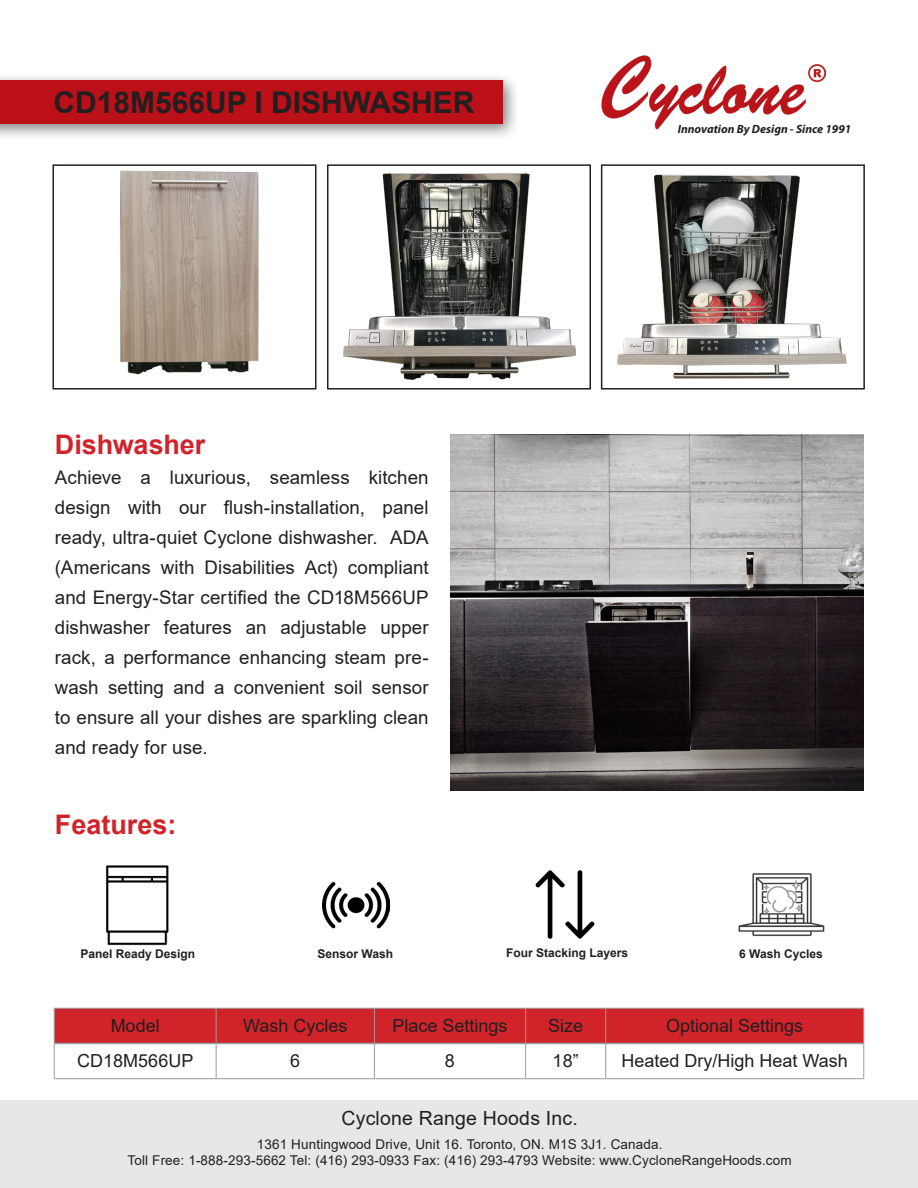
<style>
.page{position:relative;width:918px;height:1188px;background:#fff}
.page>*{position:absolute;margin:0;border:0;box-sizing:border-box;transform-origin:0 0}
.t1{font:700 30px "Arial";color:#231f20}
.Paragraph_Style_1{font:700 27px "Arial";color:#d1232a}
.t2{font:19.5px "Arial";letter-spacing:.01em;color:#231f20}
.Paragraph_Style_1-2{font:18.75px/30px "Arial";letter-spacing:.005em;color:#231f20;text-align:justify}
.t3{font:18px "Arial";color:#231f20}
.t4{font:13.5px/16.2px "Arial";letter-spacing:.01em;color:#231f20;text-align:center}
.t5{font:700 12px "Arial";color:#231f20}
.t6{font:italic 700 12px "Myriad Pro";color:#231f20}
</style>
<div class="page">
<div style="left:0;top:71px;width:520px;height:71px;background:#231f20;opacity:.58"></div>
<div style="left:0;top:80px;width:502px;height:44px;background:#bb1018"></div>
<img style="left:450px;top:435px;width:414px;height:356px">
<img style="left:106px;top:865px;width:63px;height:80px">
<div style="left:0;top:1101px;width:918px;height:87px;background:#e6e7e9"></div>
<div style="left:55px;top:1009px;width:809px;height:34px;background:#d1232a"></div>
<hr style="left:864px;top:1043px;width:1px;height:35px;background:#999b9e">
<hr style="left:216px;top:1078px;width:158px;height:1px;background:#999b9e">
<hr style="left:606px;top:1078px;width:258px;height:1px;background:#999b9e">
<hr style="left:216px;top:1008px;width:158px;height:1px;background:#999b9e">
<hr style="left:606px;top:1008px;width:258px;height:1px;background:#999b9e">
<hr style="left:864px;top:1008px;width:1px;height:35px;background:#999b9e">
<hr style="left:54px;top:1043px;width:162px;height:1px;background:#999b9e">
<hr style="left:216px;top:1043px;width:158px;height:1px;background:#999b9e">
<hr style="left:375px;top:1043px;width:150px;height:1px;background:#999b9e">
<hr style="left:526px;top:1043px;width:80px;height:1px;background:#999b9e">
<hr style="left:606px;top:1043px;width:258px;height:1px;background:#999b9e">
<hr style="left:374px;top:1008px;width:152px;height:1px;background:#999b9e">
<hr style="left:374px;top:1008px;width:1px;height:35px;background:#999b9e">
<hr style="left:374px;top:1043px;width:1px;height:35px;background:#999b9e">
<hr style="left:374px;top:1078px;width:152px;height:1px;background:#999b9e">
<hr style="left:54px;top:1008px;width:162px;height:1px;background:#999b9e">
<hr style="left:54px;top:1008px;width:1px;height:35px;background:#999b9e">
<hr style="left:216px;top:1008px;width:1px;height:35px;background:#999b9e">
<hr style="left:54px;top:1043px;width:1px;height:35px;background:#999b9e">
<hr style="left:216px;top:1043px;width:1px;height:35px;background:#999b9e">
<hr style="left:54px;top:1078px;width:162px;height:1px;background:#999b9e">
<hr style="left:526px;top:1008px;width:80px;height:1px;background:#999b9e">
<hr style="left:525px;top:1008px;width:1px;height:35px;background:#999b9e">
<hr style="left:605px;top:1008px;width:1px;height:35px;background:#999b9e">
<hr style="left:525px;top:1043px;width:1px;height:35px;background:#999b9e">
<hr style="left:605px;top:1043px;width:1px;height:35px;background:#999b9e">
<hr style="left:526px;top:1078px;width:80px;height:1px;background:#999b9e">
<img style="left:738px;top:873px;width:87px;height:64px">
<img style="left:323px;top:882px;width:67px;height:47px">
<img style="left:535px;top:871px;width:29px;height:67px">
<img style="left:343px;top:173px;width:232px;height:207px">
<div style="left:327px;top:164px;width:264px;height:226px;border:2px solid #231f20"></div>
<img style="left:617px;top:174px;width:230px;height:205px">
<div style="left:601px;top:164px;width:264px;height:226px;border:2px solid #231f20"></div>
<img style="left:120px;top:170px;width:139px;height:205px">
<div style="left:52px;top:164px;width:264px;height:226px;border:2px solid #231f20"></div>
<img style="left:566px;top:871px;width:29px;height:67px">
<img style="left:601px;top:55px;width:225px;height:75px">
<p class="t1" style="left:53px;top:82px;width:423px">CD18M566UP І DISHWASHER</p>
<p class="Paragraph_Style_1" style="left:55px;top:425px;width:152px">Dishwasher</p>
<p class="Paragraph_Style_1-2" style="left:55px;top:462px;width:375px">Achieve a luxurious, seamless kitchen design with our flush-installation, panel ready, ultra-quiet Cyclone dishwasher. ADA (Americans with Disabilities Act) compliant and Energy-Star certified the CD18M566UP dishwasher features an adjustable upper rack, a performance enhancing steam pre&shy;wash setting and a convenient soil sensor to ensure all your dishes are sparkling clean and ready for use.</p>
<p class="Paragraph_Style_1" style="left:55px;top:806px;width:123px">Features:</p>
<p class="t6" style="left:678px;top:121px;width:175px">Innovation By Design - Since 1991</p>
<p class="t5" style="left:81px;top:945px;width:116px">Panel Ready Design</p>
<p class="t5" style="left:317px;top:945px;width:77px">Sensor Wash</p>
<p class="t5" style="left:506px;top:944px;width:124px">Four Stacking Layers</p>
<p class="t5" style="left:739px;top:945px;width:85px">6 Wash Cycles</p>
<p class="t3" style="left:111px;top:1013px;width:51px">Model</p>
<p class="t3" style="left:243px;top:1013px;width:106px">Wash Cycles</p>
<p class="t3" style="left:392px;top:1013px;width:117px">Place Settings</p>
<p class="t3" style="left:548px;top:1013px;width:37px">Size</p>
<p class="t3" style="left:666px;top:1013px;width:139px">Optional Settings</p>
<p class="t3" style="left:77px;top:1048px;width:118px">CD18M566UP</p>
<p class="t3" style="left:290px;top:1048px;width:12px">6</p>
<p class="t3" style="left:445px;top:1048px;width:12px">8</p>
<p class="t3" style="left:553px;top:1048px;width:28px">18”</p>
<p class="t3" style="left:622px;top:1048px;width:228px">Heated Dry/High Heat Wash</p>
<p class="t2" style="left:342px;top:1105px;width:238px">Cyclone Range Hoods Inc.</p>
<p class="t4" style="left:128px;top:1136px;width:666px">1361 Huntingwood Drive, Unit 16. Toronto, ON. M1S 3J1. Canada.<br>Toll Free: 1-888-293-5662 Tel: (416) 293-0933 Fax: (416) 293-4793 Website: www.CycloneRangeHoods.com</p>
</div>
